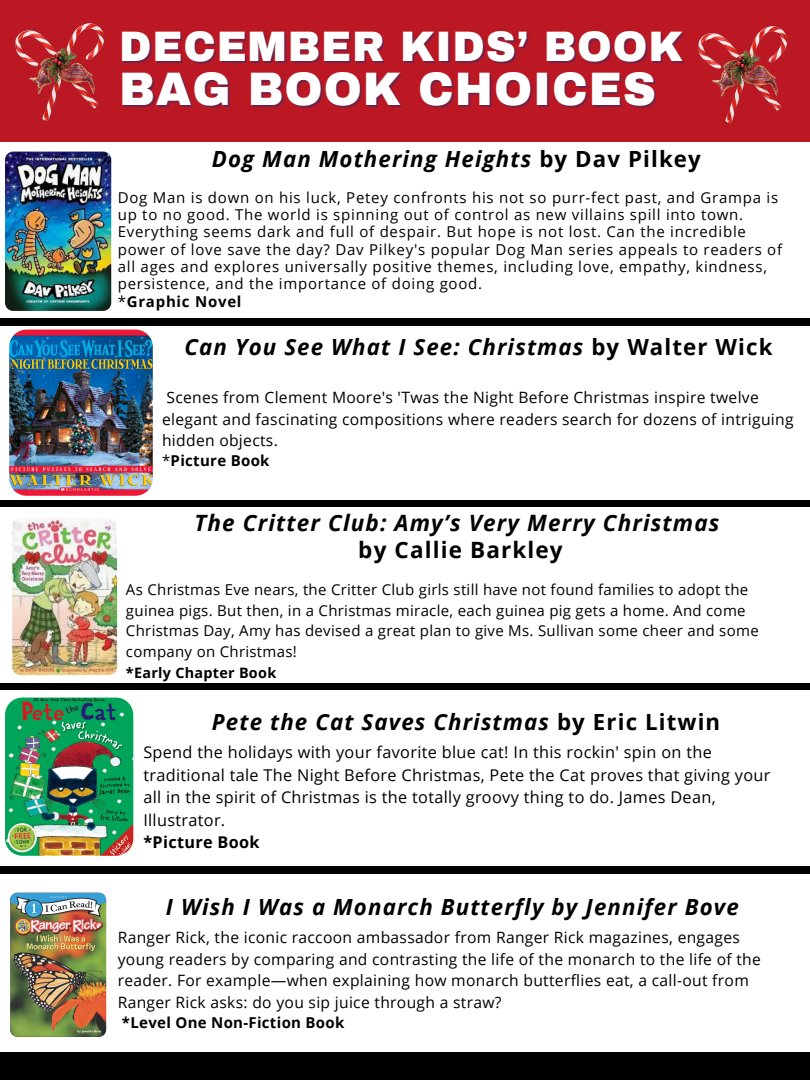
<style>
.page{position:relative;width:810px;height:1080px;background:#000}
.page>*{position:absolute;margin:0;border:0;box-sizing:border-box;transform-origin:0 0}
.t1{font:900 45.94px "Archivo";letter-spacing:.02em;color:#fff}
.t2{font:900 41.69px "Archivo";letter-spacing:.02em;color:#fff}
.t3{font:italic 700 22.5px/26.2px "Open Sans";letter-spacing:.05em;color:#000;text-align:center}
.t4{font:italic 700 22.25px "Open Sans";letter-spacing:.05em;color:#000}
.t5{font:16.25px/22.5px "Open Sans";letter-spacing:.02em;color:#000}
.t6{font:700 16.25px "Open Sans";letter-spacing:.02em;color:#000}
.t7{font:15.62px/21.6px "Open Sans";letter-spacing:.02em;color:#000}
.t8{font:15px/17.4px "Open Sans";letter-spacing:.05em;color:#000}
.t9{font:15px/20.6px "Open Sans";letter-spacing:.02em;color:#000}
.t10{font:700 15px "Open Sans";letter-spacing:.02em;color:#000}
.t11{font:700 15px "Open Sans";letter-spacing:.05em;color:#000}
.t12{font:700 14.38px "Open Sans";letter-spacing:.02em;color:#000}
.s1{font-style:normal}
.s2{font-weight:400}
</style>
<div class="page">
<div style="left:0;top:142px;width:810px;height:176px;background:#fff"></div>
<img style="left:5px;top:152px;width:106px;height:159px;border-radius:8px">
<div style="left:0;top:0;width:810px;height:142px;background:#bc1823"></div>
<div style="left:0;top:326px;width:810px;height:173px;background:#fff"></div>
<div style="left:0;top:507px;width:810px;height:176px;background:#fff"></div>
<div style="left:0;top:691px;width:810px;height:175px;background:#fff"></div>
<div style="left:0;top:874px;width:810px;height:177px;background:#fff"></div>
<img style="left:12px;top:518px;width:105px;height:157px;border-radius:8px">
<img style="left:10px;top:893px;width:96px;height:144px;border-radius:7px">
<img style="left:9px;top:330px;width:144px;height:166px">
<img style="left:15px;top:23px;width:90px;height:99px">
<img style="left:698px;top:26px;width:90px;height:98px">
<img style="left:5px;top:698px;width:128px;height:158px">
<p class="t2" style="left:119px;top:25px;width:565px">DECEMBER KIDS’ BOOK</p>
<p class="t1" style="left:119px;top:65px;width:538px">BAG BOOK CHOICES</p>
<h2 class="t4" style="left:212px;top:143px;width:490px">Dog Man Mothering Heights <span class="s1">by Dav Pilkey</span></h2>
<p class="t8" style="left:118px;top:188px;width:666px">Dog Man is down on his luck, Petey confronts his not so purr-fect past, and Grampa is up to no good. The world is spinning out of control as new villains spill into town.<br>Everything seems dark and full of despair. But hope is not lost. Can the incredible power of love save the day? Dav Pilkey's popular Dog Man series appeals to readers of all ages and explores universally positive themes, including love, empathy, kindness, persistence, and the importance of doing good.</p>
<p class="t11" style="left:118px;top:291px;width:125px"><span class="s2">*</span>Graphic Novel</p>
<p class="t4" style="left:185px;top:332px;width:590px">Can You See What I See: Christmas <span class="s1">by Walter Wick</span></p>
<h2 class="t7" style="left:162px;top:386px;width:633px">Scenes from Clement Moore's 'Twas the Night Before Christmas inspire twelve elegant and fascinating compositions where readers search for dozens of intriguing hidden objects.</h2>
<p class="t10" style="left:162px;top:450px;width:109px"><span class="s2">*</span>Picture Book</p>
<p class="t3" style="left:195px;top:510px;width:527px">The Critter Club: Amy’s Very Merry Christmas <span class="s1">by Callie Barkley</span></p>
<p class="t9" style="left:126px;top:579px;width:634px">As Christmas Eve nears, the Critter Club girls still have not found families to adopt the guinea pigs. But then, in a Christmas miracle, each guinea pig gets a home. And come Christmas Day, Amy has devised a great plan to give Ms. Sullivan some cheer and some company on Christmas!</p>
<p class="t12" style="left:126px;top:662px;width:152px">*Early Chapter Book</p>
<p class="t4" style="left:212px;top:706px;width:510px">Pete the Cat Saves Christmas <span class="s1">by Eric Litwin</span></p>
<p class="t5" style="left:143px;top:741px;width:629px">Spend the holidays with your favorite blue cat! In this rockin' spin on the traditional tale The Night Before Christmas, Pete the Cat proves that giving your all in the spirit of Christmas is the totally groovy thing to do. James Dean, Illustrator.</p>
<p class="t6" style="left:143px;top:831px;width:118px">*Picture Book</p>
<h2 class="t4" style="left:166px;top:891px;width:574px">I Wish I Was a Monarch Butterfly by Jennifer Bove</h2>
<p class="t7" style="left:118px;top:926px;width:645px">Ranger Rick, the iconic raccoon ambassador from Ranger Rick magazines, engages young readers by comparing and contrasting the life of the monarch to the life of the reader. For example—when explaining how monarch butterflies eat, a call-out from Ranger Rick asks: do you sip juice through a straw?</p>
<p class="t10" style="left:122px;top:1012px;width:224px">*Level One Non-Fiction Book</p>
</div>
